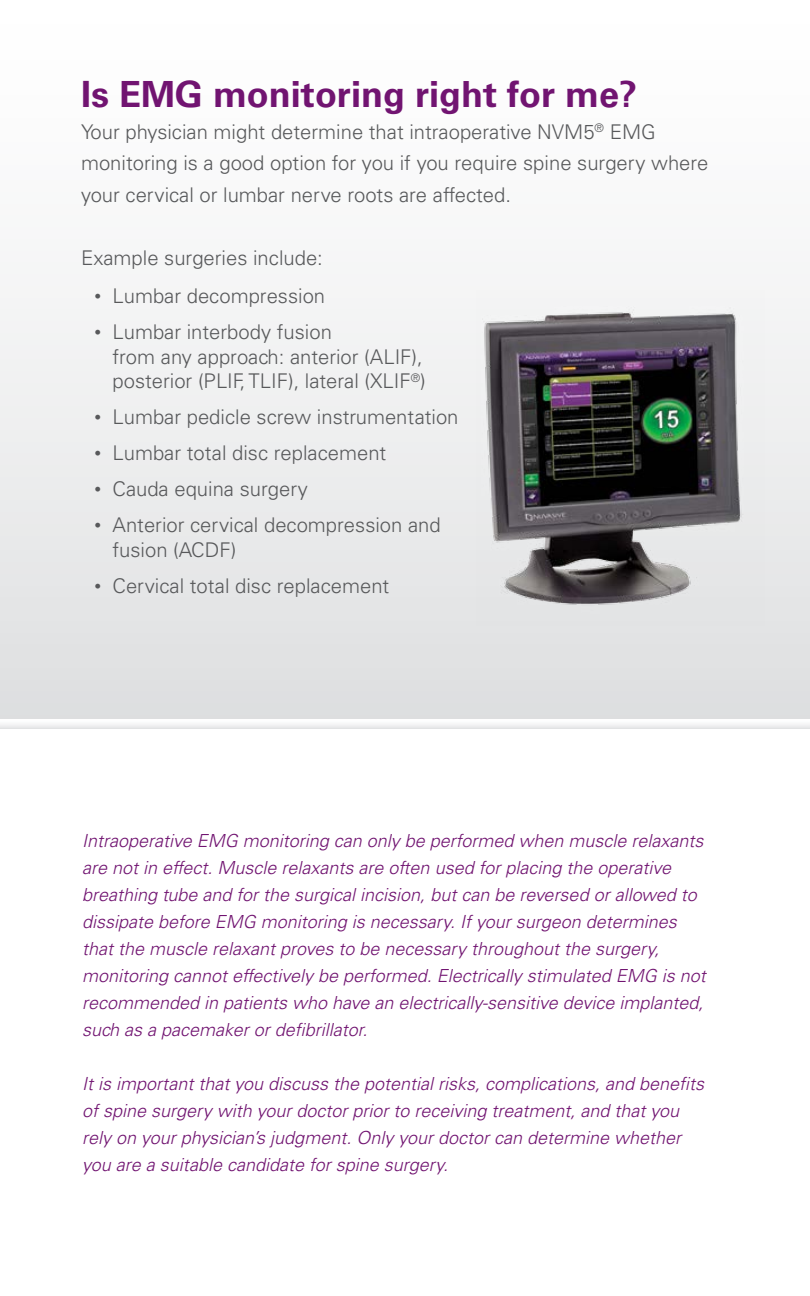
<style>
.page{position:relative;width:810px;height:1296px;background:#fff}
.page>*{position:absolute;margin:0;border:0;box-sizing:border-box;transform-origin:0 0}
.t1{font:700 36px "Univers LT Std";color:#711471}
.t2{font:300 20.25px/24.8px "Univers LT Std";color:#58595b}
.t3{font:italic 300 18px/27px "Univers LT Std";color:#711471}
.s1{font-size:13.5px}
</style>
<div class="page">
<div style="left:0;top:0;width:810px;height:729px;background:linear-gradient(to bottom,#fff,#dfe0e1)"></div>
<svg style="left:0;top:719px;width:810px;height:10px"></svg>
<img style="left:476px;top:291px;width:289px;height:335px">
<h1 class="t1" style="left:81px;top:73px;width:558px">Is EMG monitoring right for me?</h1>
<p class="t2" style="left:81px;top:116px;width:629px;line-height:31.5px">Your physician might determine that intraoperative NVM5<sup>®</sup> EMG monitoring is a good option for you if you require spine surgery where your cervical or lumbar nerve roots are affected.</p>
<p class="t2" style="left:81px;top:245px;width:243px">Example surgeries include:</p>
<p class="t2" style="left:94px;top:283px;width:232px"><span class="s1">•</span> Lumbar decompression</p>
<p class="t2" style="left:113px;top:319px;width:315px;text-indent:-18px"><span class="s1">•</span> Lumbar interbody fusion<br>from any approach: anterior (ALIF), posterior (PLIF, TLIF), lateral (XLIF<sup>®</sup>)</p>
<p class="t2" style="left:94px;top:405px;width:366px"><span class="s1">•</span> Lumbar pedicle screw instrumentation</p>
<p class="t2" style="left:94px;top:441px;width:293px"><span class="s1">•</span> Lumbar total disc replacement</p>
<p class="t2" style="left:94px;top:477px;width:215px"><span class="s1">•</span> Cauda equina surgery</p>
<p class="t2" style="left:113px;top:513px;width:330px;text-indent:-18px"><span class="s1">•</span> Anterior cervical decompression and fusion (ACDF)</p>
<p class="t2" style="left:94px;top:574px;width:296px"><span class="s1">•</span> Cervical total disc replacement</p>
<p class="t3" style="left:82px;top:828px;width:625px">Intraoperative EMG monitoring can only be performed when muscle relaxants are not in effect. Muscle relaxants are often used for placing the operative breathing tube and for the surgical incision, but can be reversed or allowed to dissipate before EMG monitoring is necessary. If your surgeon determines that the muscle relaxant proves to be necessary throughout the surgery, monitoring cannot effectively be performed. Electrically stimulated EMG is not recommended in patients who have an electrically-sensitive device implanted, such as a pacemaker or defibrillator.</p>
<p class="t3" style="left:82px;top:1071px;width:624px">It is important that you discuss the potential risks, complications, and benefits of spine surgery with your doctor prior to receiving treatment, and that you rely on your physician’s judgment. Only your doctor can determine whether you are a suitable candidate for spine surgery.</p>
</div>
